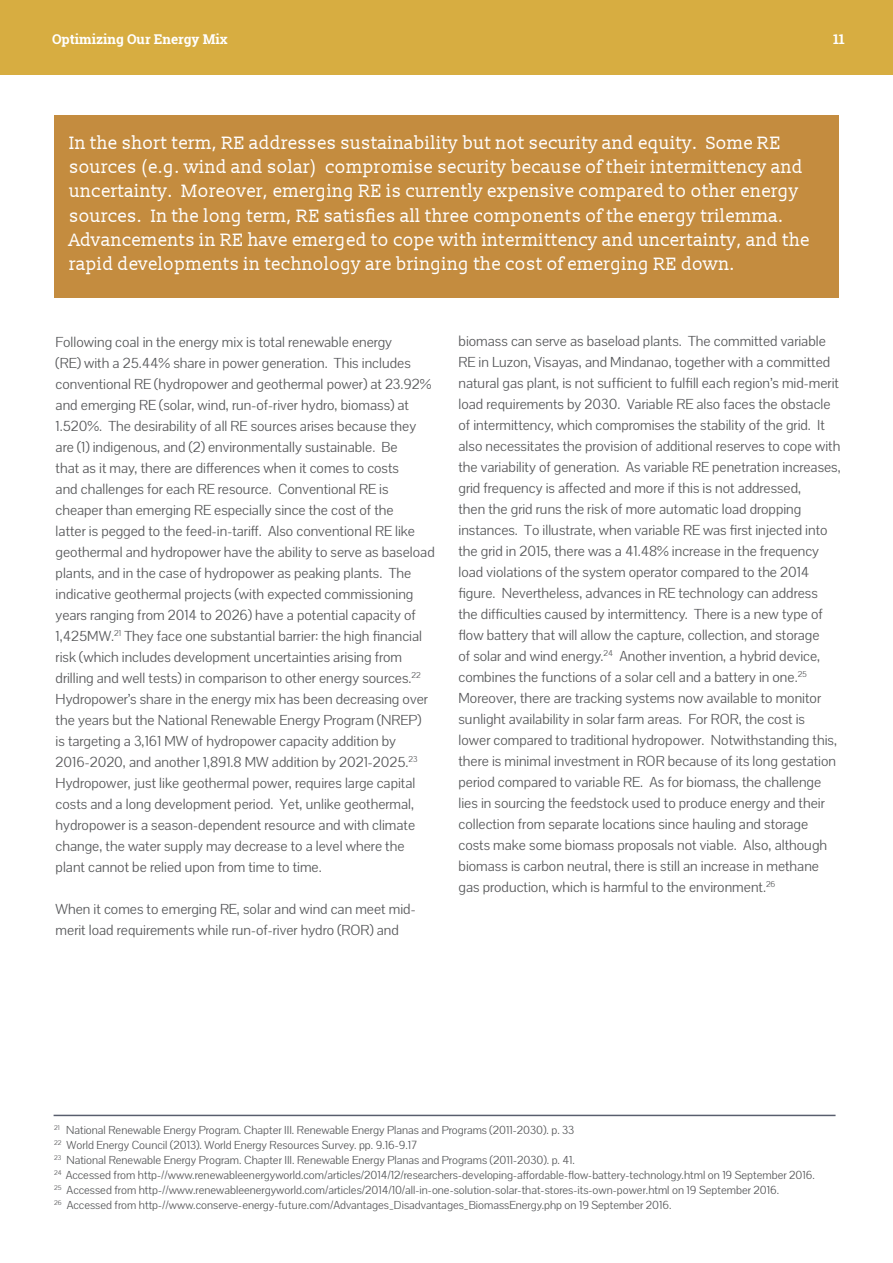
<style>
.page{position:relative;width:893px;height:1263px;background:#fff}
.page>*{position:absolute;margin:0;border:0;box-sizing:border-box;transform-origin:0 0}
.t1{font:18px/24px "Slabo 13 px";color:#fff}
.t2{font:15px/21px "Pavanam";color:#57585a}
.t3{font:700 13.5px "Roboto Slab";color:#fff}
.t4{font:12px "Pavanam";color:#57585a}
</style>
<div class="page">
<div style="left:0;top:0;width:893px;height:75px;background:#d7ad41"></div>
<div style="left:54px;top:116px;width:785px;height:182px;background:#c48c3f"></div>
<hr style="left:54px;top:1115px;width:781px;height:1px;background:#2f3649">
<p class="t3" style="left:52px;top:30px;width:177px">Optimizing Our Energy Mix</p>
<p class="t3" style="left:833px;top:30px;width:13px">11</p>
<p class="t1" style="left:70px;top:131px;width:742px">In the short term, RE addresses sustainability but not security and equity. Some RE sources (e.g. wind and solar) compromise security because of their intermittency and uncertainty. Moreover, emerging RE is currently expensive compared to other energy sources. In the long term, RE satisfies all three components of the energy trilemma.<br>Advancements in RE have emerged to cope with intermittency and uncertainty, and the rapid developments in technology are bringing the cost of emerging RE down.</p>
<p class="t2" style="left:56px;top:331px;width:381px">Following coal in the energy mix is total renewable energy<br>(RE) with a 25.44% share in power generation. This includes conventional RE (hydropower and geothermal power) at 23.92% and emerging RE (solar, wind, run-of-river hydro, biomass) at 1.520%. The desirability of all RE sources arises because they are (1) indigenous, and (2) environmentally sustainable. Be<br>that as it may, there are differences when it comes to costs<br>and challenges for each RE resource. Conventional RE is cheaper than emerging RE especially since the cost of the<br>latter is pegged to the feed-in-tariff. Also conventional RE like geothermal and hydropower have the ability to serve as baseload plants, and in the case of hydropower as peaking plants. The indicative geothermal projects (with expected commissioning years ranging from 2014 to 2026) have a potential capacity of 1,425MW.<sup>21</sup> They face one substantial barrier: the high financial risk (which includes development uncertainties arising from drilling and well tests) in comparison to other energy sources.<sup>22<br></sup>Hydropower’s share in the energy mix has been decreasing over the years but the National Renewable Energy Program (NREP)<br>is targeting a 3,161 MW of hydropower capacity addition by 2016-2020, and another 1,891.8 MW addition by 2021-2025.<sup>23<br></sup>Hydropower, just like geothermal power, requires large capital costs and a long development period. Yet, unlike geothermal, hydropower is a season-dependent resource and with climate change, the water supply may decrease to a level where the plant cannot be relied upon from time to time.</p>
<p class="t2" style="left:56px;top:898px;width:362px">When it comes to emerging RE, solar and wind can meet mid&shy;merit load requirements while run-of-river hydro (ROR) and</p>
<p class="t2" style="left:458px;top:331px;width:384px">biomass can serve as baseload plants. The committed variable RE in Luzon, Visayas, and Mindanao, together with a committed natural gas plant, is not sufficient to fulfill each region’s mid-merit load requirements by 2030. Variable RE also faces the obstacle of intermittency, which compromises the stability of the grid. It also necessitates the provision of additional reserves to cope with the variability of generation. As variable RE penetration increases, grid frequency is affected and more if this is not addressed,<br>then the grid runs the risk of more automatic load dropping instances. To illustrate, when variable RE was first injected into the grid in 2015, there was a 41.48% increase in the frequency load violations of the system operator compared to the 2014 figure. Nevertheless, advances in RE technology can address<br>the difficulties caused by intermittency. There is a new type of flow battery that will allow the capture, collection, and storage<br>of solar and wind energy.<sup>24</sup> Another invention, a hybrid device, combines the functions of a solar cell and a battery in one.<sup>25<br></sup>Moreover, there are tracking systems now available to monitor sunlight availability in solar farm areas. For ROR, the cost is<br>lower compared to traditional hydropower. Notwithstanding this, there is minimal investment in ROR because of its long gestation period compared to variable RE. As for biomass, the challenge lies in sourcing the feedstock used to produce energy and their collection from separate locations since hauling and storage costs make some biomass proposals not viable. Also, although biomass is carbon neutral, there is still an increase in methane gas production, which is harmful to the environment.<sup>26</sup></p>
<p class="t4" style="left:54px;top:1123px;width:522px"><sup>21</sup> National Renewable Energy Program. Chapter III. Renewable Energy Planas and Programs (2011-2030). p. 33</p>
<p class="t4" style="left:54px;top:1138px;width:365px"><sup>22</sup> World Energy Council (2013). World Energy Resources Survey. pp. 9.16-9.17</p>
<p class="t4" style="left:54px;top:1153px;width:522px"><sup>23</sup> National Renewable Energy Program. Chapter III. Renewable Energy Planas and Programs (2011-2030). p. 41.</p>
<p class="t4" style="left:54px;top:1168px;width:762px"><sup>24</sup> Accessed from http-//www.renewableenergyworld.com/articles/2014/12/researchers-developing-affordable-flow-battery-technology.html on 19 September 2016.</p>
<p class="t4" style="left:54px;top:1183px;width:726px"><sup>25</sup> Accessed from http-//www.renewableenergyworld.com/articles/2014/10/all-in-one-solution-solar-that-stores-its-own-power.html on 19 September 2016.</p>
<p class="t4" style="left:54px;top:1198px;width:619px"><sup>26</sup> Accessed from http-//www.conserve-energy-future.com/Advantages_Disadvantages_BiomassEnergy.php on 19 September 2016.</p>
</div>
